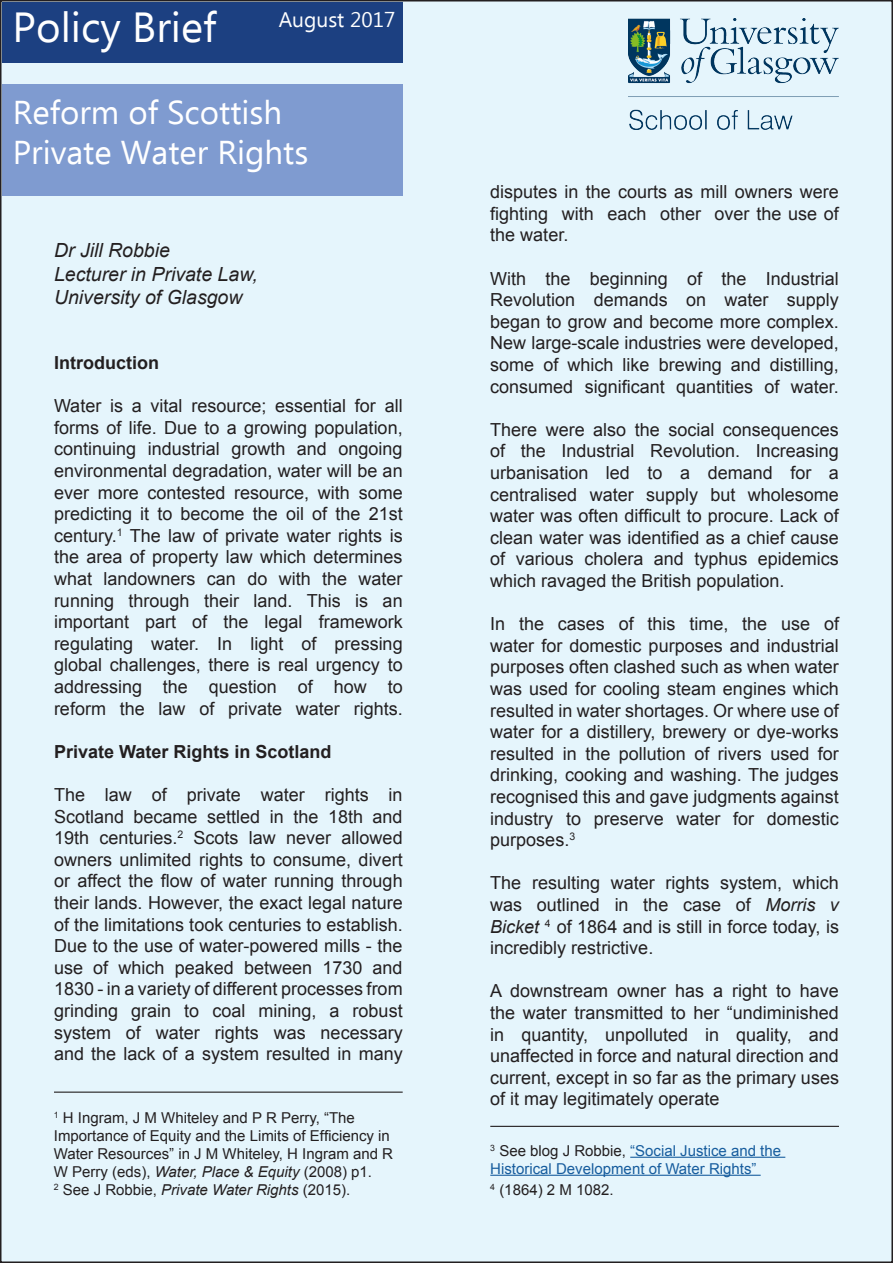
<style>
.page{position:relative;width:893px;height:1263px;background:#fff}
.page>*{position:absolute;margin:0;border:0;box-sizing:border-box;transform-origin:0 0}
.t1{font:42px "Ebrima";color:#fff}
.t2{font:33px "Ebrima";color:#fff}
.t3{font:21px "Ebrima";color:#fff}
.t4{font:italic 19.5px "Arial";color:#231f20}
.t5{font:18px/21.6px "Arial";color:#231f20;text-align:justify}
.t6{font:700 18px "Arial";color:#231f20}
.t7{font:15px/18px "Arial";color:#231f20}
.t8{font:15px "Arial";color:#175d9e}
.s1{font-style:italic}
.s2{color:#231f20}
</style>
<div class="page">
<div style="left:1px;top:1px;width:891px;height:1261px;background:#e5f5fc"></div>
<div style="left:2px;top:2px;width:401px;height:61px;background:#1c4081"></div>
<div style="left:2px;top:84px;width:401px;height:112px;background:#7f9bd0"></div>
<hr style="left:54px;top:1091px;width:349px;height:2px;background:#231f20">
<hr style="left:490px;top:1126px;width:349px;height:1px;background:#231f20">
<hr style="left:630px;top:1157px;width:155px;height:1px;background:#175d9e">
<hr style="left:490px;top:1175px;width:271px;height:1px;background:#175d9e">
<img style="left:629px;top:18px;width:209px;height:112px">
<p class="t1" style="left:13px;top:-3px;width:205px">Policy Brief</p>
<p class="t3" style="left:279px;top:5px;width:118px">August 2017</p>
<p class="t2" style="left:13px;top:89px;width:271px">Reform of Scottish</p>
<p class="t2" style="left:13px;top:128px;width:297px">Private Water Rights</p>
<p class="t4" style="left:54px;top:238px;width:117px">Dr Jill Robbie</p>
<p class="t4" style="left:54px;top:261px;width:205px">Lecturer in Private Law,</p>
<p class="t4" style="left:54px;top:285px;width:190px">University of Glasgow</p>
<p class="t6" style="left:54px;top:351px;width:106px">Introduction</p>
<p class="t5" style="left:54px;top:395px;width:350px">Water is a vital resource; essential for all forms of life. Due to a growing population, continuing industrial growth and ongoing environmental degradation, water will be an ever more contested resource, with some predicting it to become the oil of the 21st century.<sup>1</sup> The law of private water rights is the area of property law which determines what landowners can do with the water</p>
<p class="t5" style="left:54px;top:590px;width:350px">running through their land. This is an</p>
<p class="t5" style="left:54px;top:611px;width:350px">important part of the legal framework</p>
<p class="t5" style="left:54px;top:633px;width:350px">regulating water. In light of pressing</p>
<p class="t5" style="left:54px;top:654px;width:350px">global challenges, there is real urgency to</p>
<p class="t5" style="left:54px;top:676px;width:350px">addressing the question of how to</p>
<p class="t5" style="left:54px;top:698px;width:350px">reform the law of private water rights.</p>
<p class="t6" style="left:54px;top:739px;width:279px">Private Water Rights in Scotland</p>
<p class="t5" style="left:54px;top:784px;width:350px">The law of private water rights in</p>
<p class="t5" style="left:54px;top:806px;width:350px">Scotland became settled in the 18th and<br>19th centuries.<sup>2</sup> Scots law never allowed</p>
<p class="t5" style="left:54px;top:849px;width:350px">owners unlimited rights to consume, divert or affect the flow of water running through their lands. However, the exact legal nature of the limitations took centuries to establish.<br>Due to the use of water-powered mills - the use of which peaked between 1730 and 1830 - in a variety of different processes from</p>
<p class="t5" style="left:54px;top:1000px;width:350px">grinding grain to coal mining, a robust</p>
<p class="t5" style="left:54px;top:1022px;width:350px">system of water rights was necessary</p>
<p class="t5" style="left:54px;top:1043px;width:350px">and the lack of a system resulted in many</p>
<p class="t7" style="left:54px;top:1109px;width:303px"><sup>1</sup> H Ingram, J M Whiteley and P R Perry, “The</p>
<p class="t7" style="left:54px;top:1127px;width:341px">Importance of Equity and the Limits of Efficiency in<br>Water Resources” in J M Whiteley, H Ingram and R<br>W Perry (eds), <span class="s1">Water, Place &amp; Equity</span> (2008) p1.</p>
<p class="t7" style="left:54px;top:1181px;width:298px"><sup>2</sup> See J Robbie, <span class="s1">Private Water Rights</span> (2015).</p>
<p class="t5" style="left:490px;top:181px;width:350px">disputes in the courts as mill owners were</p>
<p class="t5" style="left:490px;top:203px;width:350px">fighting with each other over the use of</p>
<p class="t5" style="left:490px;top:224px;width:80px">the water.</p>
<p class="t5" style="left:490px;top:268px;width:350px">With the beginning of the Industrial</p>
<p class="t5" style="left:490px;top:289px;width:350px">Revolution demands on water supply</p>
<p class="t5" style="left:490px;top:311px;width:350px">began to grow and become more complex.<br>New large-scale industries were developed, some of which like brewing and distilling, consumed significant quantities of water.</p>
<p class="t5" style="left:490px;top:419px;width:350px">There were also the social consequences</p>
<p class="t5" style="left:490px;top:440px;width:350px">of the Industrial Revolution. Increasing</p>
<p class="t5" style="left:490px;top:462px;width:350px">urbanisation led to a demand for a</p>
<p class="t5" style="left:490px;top:484px;width:350px">centralised water supply but wholesome water was often difficult to procure. Lack of clean water was identified as a chief cause of various cholera and typhus epidemics which ravaged the British population.</p>
<p class="t5" style="left:490px;top:613px;width:350px">In the cases of this time, the use of</p>
<p class="t5" style="left:490px;top:635px;width:350px">water for domestic purposes and industrial</p>
<p class="t5" style="left:490px;top:656px;width:350px">purposes often clashed such as when water was used for cooling steam engines which resulted in water shortages. Or where use of water for a distillery, brewery or dye-works resulted in the pollution of rivers used for drinking, cooking and washing. The judges</p>
<p class="t5" style="left:490px;top:786px;width:350px">recognised this and gave judgments against industry to preserve water for domestic</p>
<p class="t5" style="left:490px;top:829px;width:86px">purposes.<sup>3</sup></p>
<p class="t5" style="left:490px;top:872px;width:350px">The resulting water rights system, which was outlined in the case of <span class="s1">Morris v</span></p>
<p class="t5" style="left:490px;top:916px;width:350px"><span class="s1">Bicket</span> <sup>4</sup> of 1864 and is still in force today, is</p>
<p class="t5" style="left:490px;top:937px;width:165px">incredibly restrictive.</p>
<p class="t5" style="left:490px;top:980px;width:350px">A downstream owner has a right to have the water transmitted to her “undiminished</p>
<p class="t5" style="left:490px;top:1024px;width:350px">in quantity, unpolluted in quality, and</p>
<p class="t5" style="left:490px;top:1045px;width:350px">unaffected in force and natural direction and current, except in so far as the primary uses of it may legitimately operate</p>
<p class="t8" style="left:490px;top:1140px;width:292px"><sup>3</sup> <span class="s2">See blog J Robbie,</span> “Social Justice and the</p>
<p class="t8" style="left:490px;top:1158px;width:268px">Historical Development of Water Rights”</p>
<p class="t7" style="left:490px;top:1181px;width:125px"><sup>4</sup> (1864) 2 M 1082.</p>
</div>
